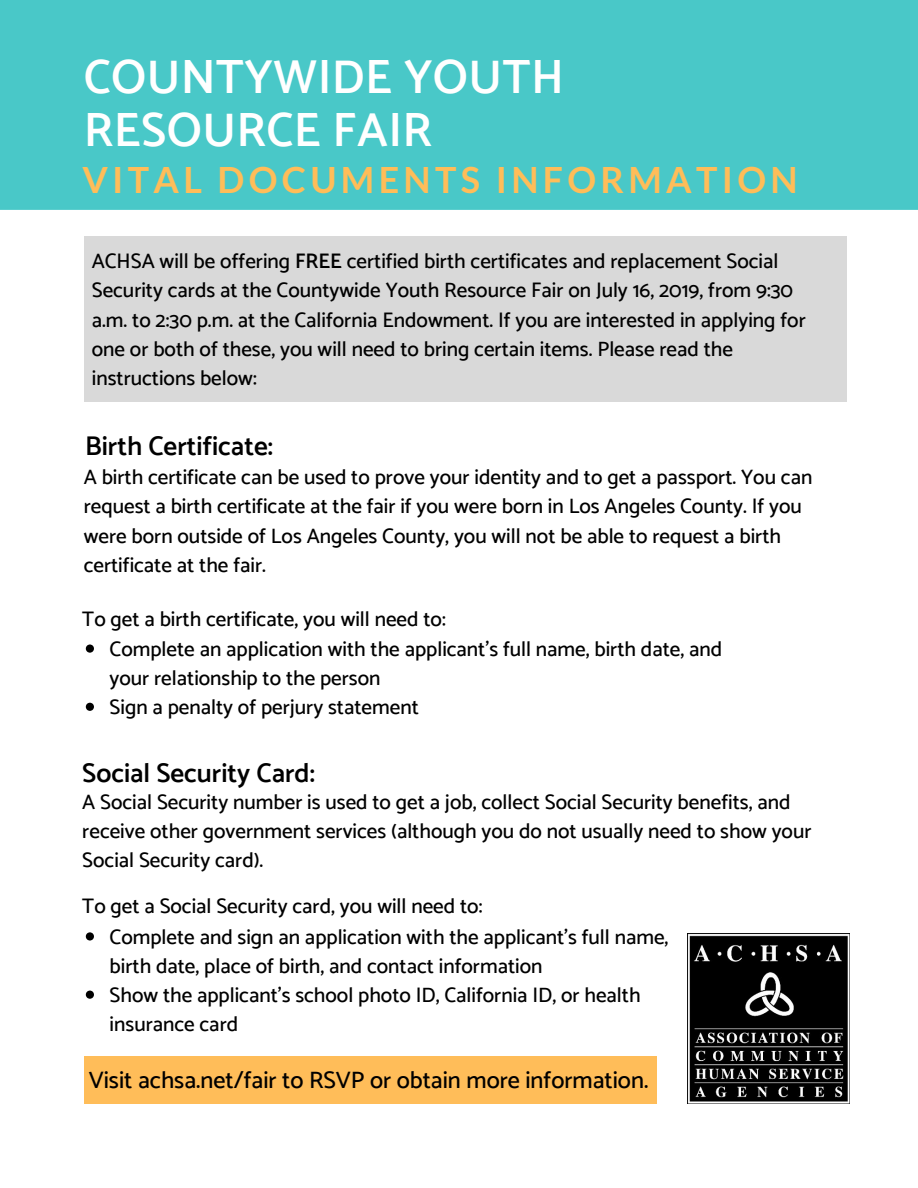
<style>
.page{position:relative;width:918px;height:1188px;background:#fff}
.page>*{position:absolute;margin:0;border:0;box-sizing:border-box;transform-origin:0 0}
.t1{font:600 48px/53.1px "Catamaran";letter-spacing:.01em;color:#fff}
.t2{font:700 36px "Lato";letter-spacing:.12em;color:#ffbd59}
.t3{font:600 27px "Catamaran";color:#000}
.t4{font:500 24px "Catamaran";color:#000}
.t5{font:500 21px/29.2px "Catamaran";color:#000}
.s1{font-weight:600}
</style>
<div class="page">
<div style="left:0;top:0;width:918px;height:210px;background:#49c8c8"></div>
<img style="left:688px;top:934px;width:162px;height:169px">
<svg style="left:86px;top:645px;width:8px;height:8px"></svg>
<svg style="left:86px;top:703px;width:8px;height:8px"></svg>
<svg style="left:86px;top:932px;width:8px;height:9px"></svg>
<svg style="left:86px;top:991px;width:8px;height:8px"></svg>
<div style="left:84px;top:1056px;width:572px;height:48px;background:#ffbd59"></div>
<div style="left:85px;top:236px;width:762px;height:165px;background:#d9d9d9"></div>
<h1 class="t1" style="left:84px;top:50px;width:482px">COUNTYWIDE YOUTH<br>RESOURCE FAIR</h1>
<h2 class="t2" style="left:82px;top:158px;width:717px">VITAL DOCUMENTS INFORMATION</h2>
<p class="t5" style="left:92px;top:246px;width:716px">ACHSA will be offering <span class="s1">FREE</span> certified birth certificates and replacement Social Security cards at the Countywide Youth Resource Fair on July 16, 2019, from 9:30 a.m. to 2:30 p.m. at the California Endowment. If you are interested in applying for one or both of these, you will need to bring certain items. Please read the instructions below:</p>
<p class="t3" style="left:85px;top:430px;width:189px">Birth Certificate:</p>
<p class="t5" style="left:84px;top:462px;width:730px">A birth certificate can be used to prove your identity and to get a passport. You can request a birth certificate at the fair if you were born in Los Angeles County. If you were born outside of Los Angeles County, you will not be able to request a birth certificate at the fair.</p>
<p class="t5" style="left:82px;top:604px;width:365px">To get a birth certificate, you will need to:</p>
<p class="t5" style="left:110px;top:634px;width:614px">Complete an application with the applicant’s full name, birth date, and your relationship to the person<br>Sign a penalty of perjury statement</p>
<p class="t3" style="left:82px;top:757px;width:234px">Social Security Card:</p>
<p class="t5" style="left:82px;top:787px;width:731px">A Social Security number is used to get a job, collect Social Security benefits, and receive other government services (although you do not usually need to show your<br>Social Security card).</p>
<p class="t5" style="left:110px;top:891px;width:560px;text-indent:-27px">To get a Social Security card, you will need to:<br>Complete and sign an application with the applicant’s full name, birth date, place of birth, and contact information<br>Show the applicant's school photo ID, California ID, or health insurance card</p>
<p class="t4" style="left:89px;top:1066px;width:561px">Visit achsa.net/fair to RSVP or obtain more information.</p>
</div>
